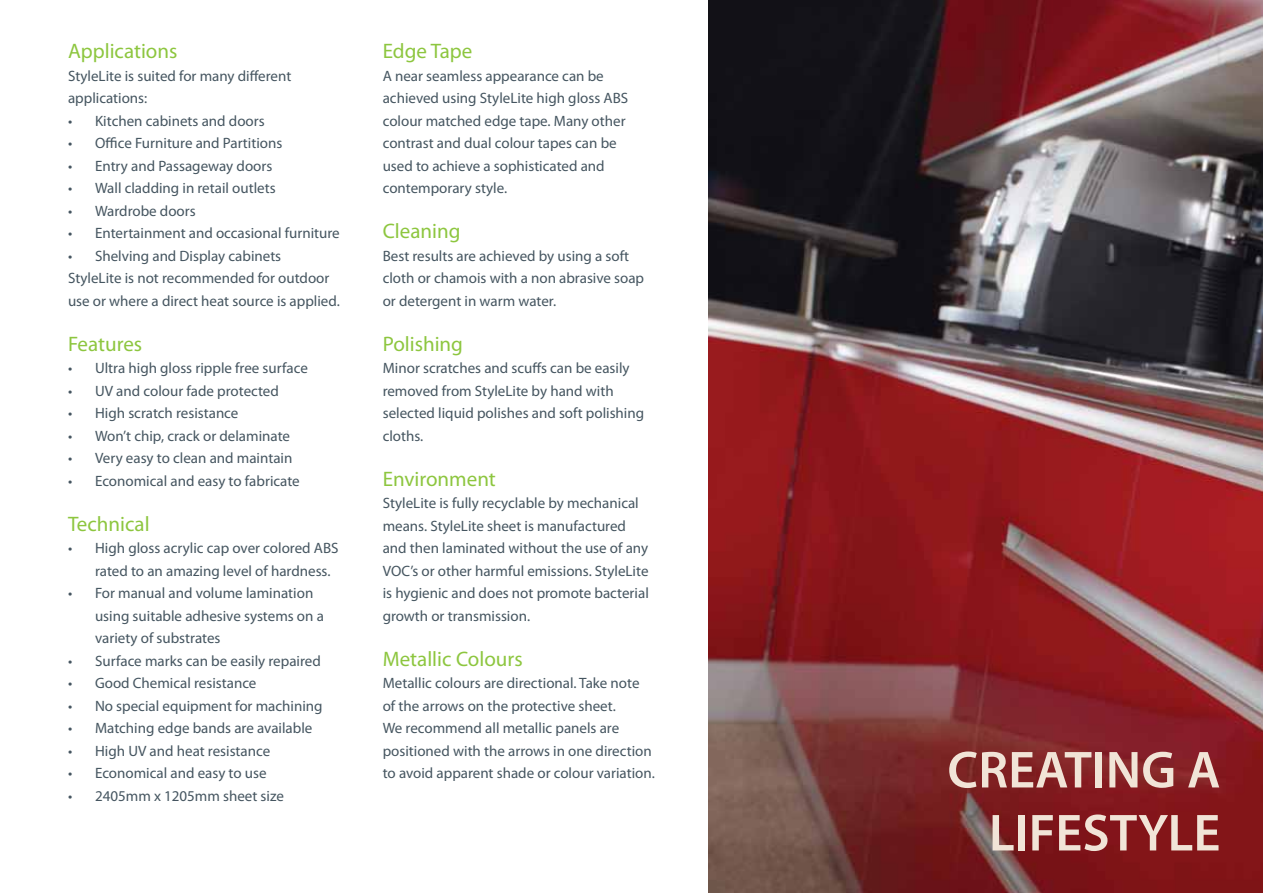
<style>
.page{position:relative;width:1263px;height:893px;background:#fff}
.page>*{position:absolute;margin:0;border:0;box-sizing:border-box;transform-origin:0 0}
.t1{font:600 52.5px/63px "Myriad Pro";color:#f1e4d7;text-align:right}
.t2{font:21px "Myriad Pro";color:#8dc63f}
.t3{font:15px/22.5px "Myriad Pro";color:#455560}
</style>
<div class="page">
<img style="left:708px;top:0;width:555px;height:893px">
<h2 class="t2" style="left:68px;top:38px;width:111px">Applications</h2>
<p class="t3" style="left:68px;top:64px;width:225px">StyleLite is suited for many different applications:</p>
<p class="t3" style="left:68px;top:109px;width:198px">• Kitchen cabinets and doors</p>
<p class="t3" style="left:68px;top:132px;width:216px">• Office Furniture and Partitions</p>
<p class="t3" style="left:68px;top:154px;width:206px">• Entry and Passageway doors</p>
<p class="t3" style="left:68px;top:177px;width:209px">• Wall cladding in retail outlets</p>
<p class="t3" style="left:68px;top:199px;width:129px">• Wardrobe doors</p>
<p class="t3" style="left:68px;top:222px;width:273px">• Entertainment and occasional furniture</p>
<p class="t3" style="left:68px;top:244px;width:273px">• Shelving and Display cabinets<br>StyleLite is not recommended for outdoor use or where a direct heat source is applied.</p>
<h2 class="t2" style="left:68px;top:331px;width:76px">Features</h2>
<p class="t3" style="left:68px;top:357px;width:241px">• Ultra high gloss ripple free surface</p>
<p class="t3" style="left:68px;top:379px;width:212px">• UV and colour fade protected</p>
<p class="t3" style="left:68px;top:402px;width:172px">• High scratch resistance</p>
<p class="t3" style="left:68px;top:424px;width:224px">• Won’t chip, crack or delaminate</p>
<p class="t3" style="left:68px;top:447px;width:226px">• Very easy to clean and maintain</p>
<p class="t3" style="left:68px;top:469px;width:233px">• Economical and easy to fabricate</p>
<h2 class="t2" style="left:68px;top:511px;width:83px">Technical</h2>
<p class="t3" style="left:95px;top:537px;width:245px;text-indent:-27px">• High gloss acrylic cap over colored ABS rated to an amazing level of hardness.</p>
<p class="t3" style="left:95px;top:582px;width:230px;text-indent:-27px">• For manual and volume lamination using suitable adhesive systems on a variety of substrates</p>
<p class="t3" style="left:68px;top:649px;width:254px">• Surface marks can be easily repaired</p>
<p class="t3" style="left:68px;top:672px;width:190px">• Good Chemical resistance</p>
<p class="t3" style="left:68px;top:694px;width:256px">• No special equipment for machining</p>
<p class="t3" style="left:68px;top:717px;width:246px">• Matching edge bands are available</p>
<p class="t3" style="left:68px;top:739px;width:204px">• High UV and heat resistance</p>
<p class="t3" style="left:68px;top:762px;width:200px">• Economical and easy to use</p>
<p class="t3" style="left:68px;top:784px;width:217px">• 2405mm x 1205mm sheet size</p>
<h2 class="t2" style="left:383px;top:38px;width:91px">Edge Tape</h2>
<p class="t3" style="left:383px;top:64px;width:247px">A near seamless appearance can be achieved using StyleLite high gloss ABS colour matched edge tape. Many other contrast and dual colour tapes can be used to achieve a sophisticated and contemporary style.</p>
<h2 class="t2" style="left:383px;top:218px;width:79px">Cleaning</h2>
<p class="t3" style="left:383px;top:244px;width:263px">Best results are achieved by using a soft cloth or chamois with a non abrasive soap or detergent in warm water.</p>
<h2 class="t2" style="left:383px;top:331px;width:82px">Polishing</h2>
<p class="t3" style="left:383px;top:357px;width:263px">Minor scratches and scuffs can be easily removed from StyleLite by hand with selected liquid polishes and soft polishing cloths.</p>
<h2 class="t2" style="left:383px;top:466px;width:115px">Environment</h2>
<p class="t3" style="left:383px;top:492px;width:268px">StyleLite is fully recyclable by mechanical means. StyleLite sheet is manufactured and then laminated without the use of any VOC’s or other harmful emissions. StyleLite is hygienic and does not promote bacterial growth or transmission.</p>
<h2 class="t2" style="left:383px;top:646px;width:142px">Metallic Colours</h2>
<p class="t3" style="left:383px;top:672px;width:274px">Metallic colours are directional. Take note of the arrows on the protective sheet.<br>We recommend all metallic panels are positioned with the arrows in one direction to avoid apparent shade or colour variation.</p>
<h1 class="t1" style="left:947px;top:737px;width:275px">CREATING A<br>LIFESTYLE</h1>
</div>
